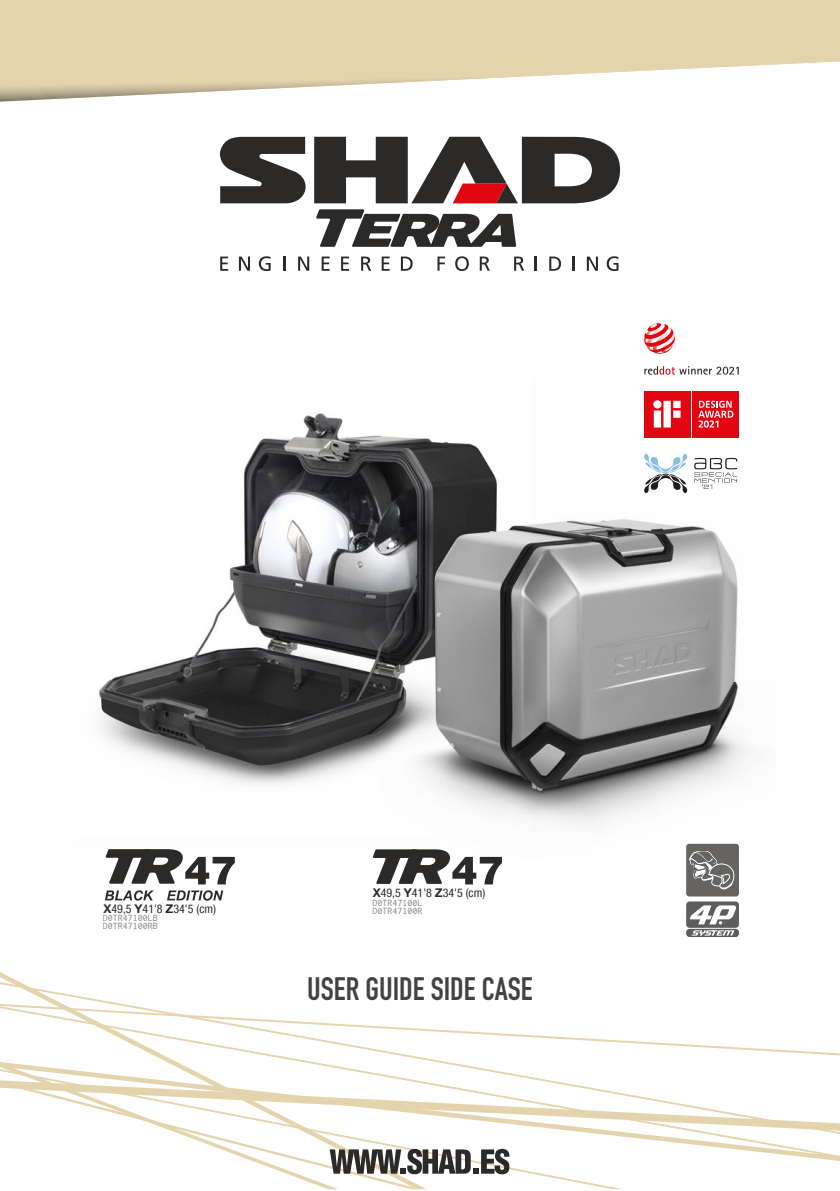
<style>
.page{position:relative;width:840px;height:1191px;background:#fff}
.page>*{position:absolute;margin:0;border:0;box-sizing:border-box;transform-origin:0 0}
.t1{font:32px "DIN Engschrift LT Pro";color:#434242}
.t2{font:condensed 12px "Helvetica Neue LT Com";color:#2b2a29}
.t3{font:10px/8px "Inconsolata";color:#828281}
.s1{font-weight:700;font-stretch:normal}
</style>
<div class="page">
<img style="left:99px;top:413px;width:653px;height:447px">
<svg style="left:0;top:972px;width:122px;height:32px"></svg>
<svg style="left:352px;top:1164px;width:269px;height:25px"></svg>
<svg style="left:253px;top:1161px;width:85px;height:28px"></svg>
<svg style="left:0;top:1006px;width:839px;height:151px"></svg>
<svg style="left:316px;top:209px;width:200px;height:38px"></svg>
<svg style="left:219px;top:137px;width:400px;height:66px"></svg>
<svg style="left:220px;top:256px;width:8px;height:15px"></svg>
<svg style="left:239px;top:256px;width:11px;height:15px"></svg>
<svg style="left:259px;top:256px;width:11px;height:15px"></svg>
<svg style="left:283px;top:256px;width:2px;height:15px"></svg>
<svg style="left:298px;top:256px;width:11px;height:15px"></svg>
<svg style="left:321px;top:256px;width:8px;height:15px"></svg>
<svg style="left:341px;top:256px;width:8px;height:15px"></svg>
<svg style="left:361px;top:256px;width:10px;height:15px"></svg>
<svg style="left:381px;top:256px;width:8px;height:15px"></svg>
<svg style="left:400px;top:256px;width:12px;height:15px"></svg>
<svg style="left:437px;top:256px;width:8px;height:15px"></svg>
<svg style="left:455px;top:256px;width:13px;height:15px"></svg>
<svg style="left:479px;top:256px;width:10px;height:15px"></svg>
<svg style="left:514px;top:256px;width:10px;height:15px"></svg>
<svg style="left:534px;top:256px;width:2px;height:15px"></svg>
<svg style="left:549px;top:256px;width:11px;height:15px"></svg>
<svg style="left:572px;top:256px;width:2px;height:15px"></svg>
<svg style="left:586px;top:256px;width:11px;height:15px"></svg>
<svg style="left:606px;top:256px;width:12px;height:15px"></svg>
<svg style="left:329px;top:1148px;width:180px;height:26px"></svg>
<svg style="left:0;top:0;width:839px;height:102px"></svg>
<div style="left:685px;top:843px;width:53px;height:53px;background:#656463;border-radius:3px"></div>
<svg style="left:689px;top:851px;width:45px;height:38px"></svg>
<svg style="left:105px;top:890px;width:49px;height:10px"></svg>
<svg style="left:167px;top:890px;width:56px;height:10px"></svg>
<svg style="left:106px;top:849px;width:129px;height:35px"></svg>
<svg style="left:372px;top:849px;width:129px;height:35px"></svg>
<svg style="left:644px;top:366px;width:94px;height:9px"></svg>
<svg style="left:644px;top:323px;width:30px;height:31px"></svg>
<div style="left:641px;top:388px;width:100px;height:52px;background:linear-gradient(to right,#fff,#fff)"></div>
<div style="left:643px;top:391px;width:47px;height:46px;background:#e20613"></div>
<svg style="left:653px;top:400px;width:27px;height:27px"></svg>
<div style="left:692px;top:391px;width:46px;height:46px;background:#e20613"></div>
<svg style="left:698px;top:401px;width:35px;height:26px"></svg>
<svg style="left:643px;top:454px;width:44px;height:39px"></svg>
<svg style="left:693px;top:458px;width:43px;height:31px"></svg>
<div style="left:685px;top:901px;width:53px;height:26px;background:#5d5d5d;border-radius:3px"></div>
<svg style="left:685px;top:928px;width:53px;height:9px"></svg>
<svg style="left:691px;top:930px;width:42px;height:5px"></svg>
<svg style="left:689px;top:905px;width:46px;height:19px"></svg>
<p class="t2" style="left:372px;top:885px;width:114px"><span class="s1">X</span>49,5 <span class="s1">Y</span>41'8 <span class="s1">Z</span>34'5 (cm)</p>
<p class="t2" style="left:103px;top:901px;width:114px"><span class="s1">X</span>49,5 <span class="s1">Y</span>41'8 <span class="s1">Z</span>34'5 (cm)</p>
<p class="t3" style="left:372px;top:898px;width:51px">D0TR47100L<br>D0TR47100R</p>
<p class="t3" style="left:103px;top:914px;width:56px">D0TR47100LB<br>D0TR47100RB</p>
<h1 class="t1" style="left:307px;top:970px;width:227px">USER GUIDE SIDE CASE</h1>
</div>
